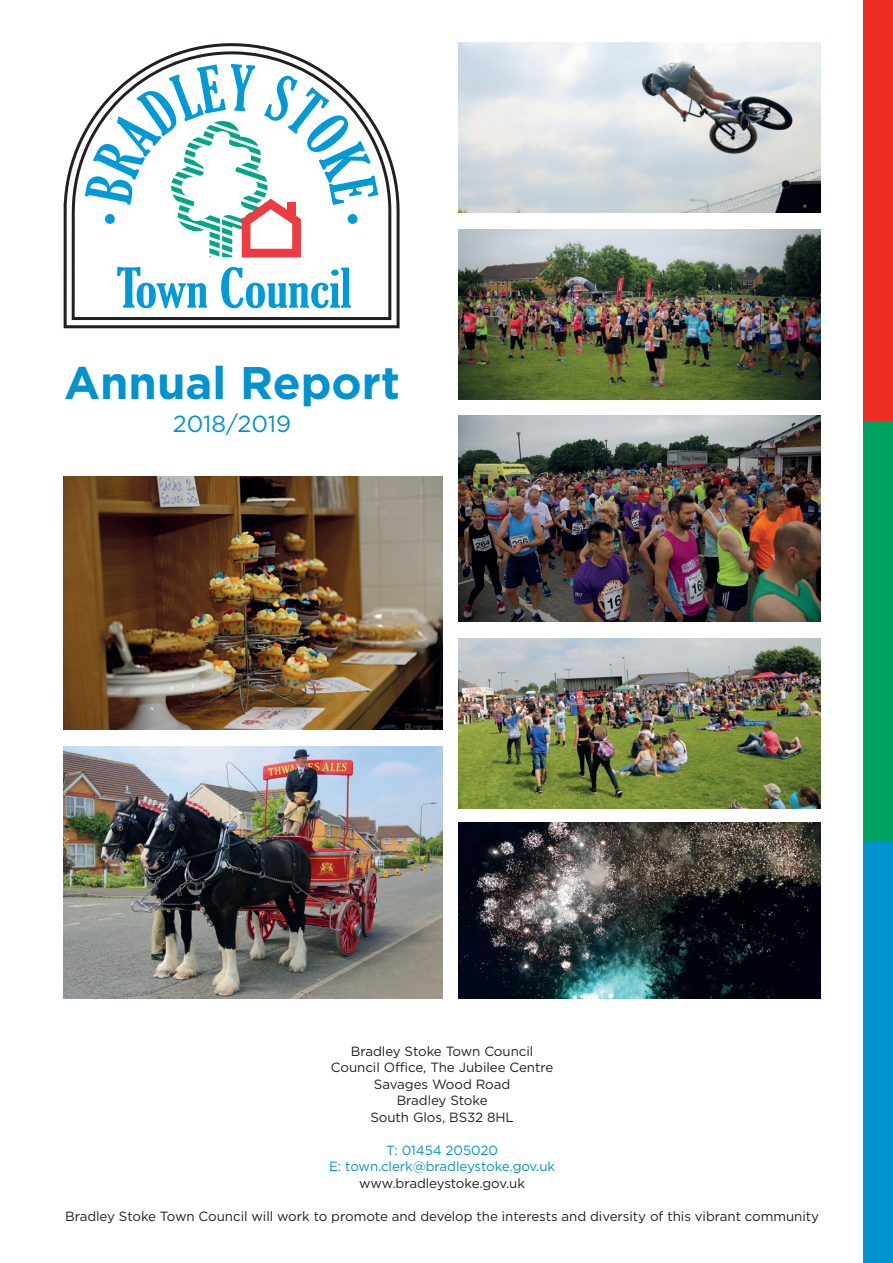
<style>
.page{position:relative;width:893px;height:1263px;background:#fff}
.page>*{position:absolute;margin:0;border:0;box-sizing:border-box;transform-origin:0 0}
.t1{font:700 45.75px "Gotham";color:#0093d0}
.t2{font:23.25px "Gotham";color:#0093d0}
.t3{font:13.35px/16.5px "Gotham";letter-spacing:-.005em;color:#231f20;text-align:center}
.t4{font:13.35px/16.5px "Gotham";letter-spacing:-.005em;color:#0093d0;text-align:center}
</style>
<div class="page">
<div style="left:863px;top:0;width:30px;height:421px;background:#ee2e22"></div>
<div style="left:863px;top:421px;width:30px;height:421px;background:#00a261"></div>
<div style="left:863px;top:842px;width:30px;height:421px;background:#0093d0"></div>
<svg style="left:64px;top:43px;width:336px;height:285px"></svg>
<svg style="left:85px;top:64px;width:293px;height:244px"></svg>
<img style="left:64px;top:477px;width:378px;height:252px">
<img style="left:459px;top:43px;width:361px;height:170px">
<img style="left:459px;top:823px;width:361px;height:176px">
<img style="left:64px;top:746px;width:378px;height:253px">
<img style="left:459px;top:229px;width:361px;height:170px">
<img style="left:459px;top:416px;width:361px;height:205px">
<img style="left:459px;top:638px;width:361px;height:170px">
<h1 class="t1" style="left:64px;top:356px;width:337px">Annual Report</h1>
<h2 class="t2" style="left:173px;top:411px;width:120px">2018/2019</h2>
<p class="t3" style="left:331px;top:1042px;width:224px">Bradley Stoke Town Council<br>Council Office, The Jubilee Centre<br>Savages Wood Road<br>Bradley Stoke<br>South Glos, BS32 8HL</p>
<p class="t4" style="left:329px;top:1141px;width:228px">T: 01454 205020<br>E: town.clerk@bradleystoke.gov.uk</p>
<p class="t3" style="left:359px;top:1174px;width:167px">www.bradleystoke.gov.uk</p>
<p class="t3" style="left:65px;top:1207px;width:755px">Bradley Stoke Town Council will work to promote and develop the interests and diversity of this vibrant community</p>
</div>
